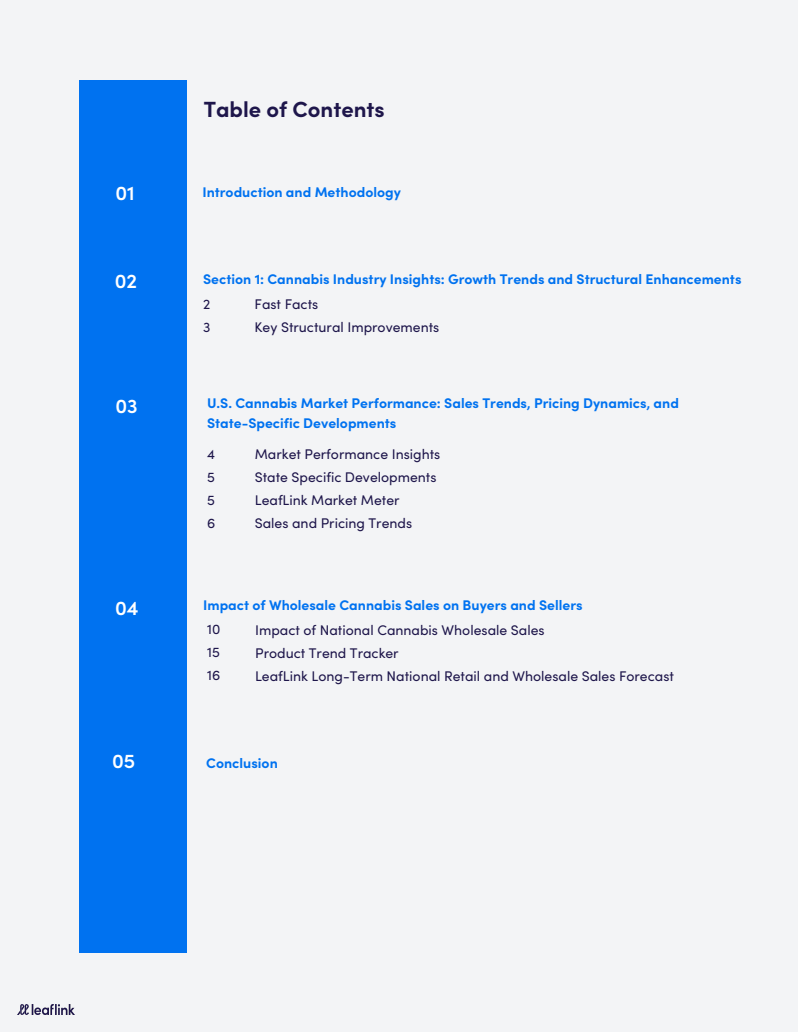
<style>
.page{position:relative;width:798px;height:1032px;background:#fff}
.page>*{position:absolute;margin:0;border:0;box-sizing:border-box;transform-origin:0 0}
.t1{font:700 22px "Sofia Pro";color:#1e164b}
.t2{font:600 20px "Sofia Pro";color:#fff}
.t3{font:14px "Sofia Pro";color:#1e164b}
.t4{font:700 14px/19.5px "Sofia Pro";color:#0072f0}
</style>
<div class="page">
<div style="left:0;top:0;width:797px;height:1031px;background:#f3f4f6"></div>
<img style="left:18px;top:1004px;width:57px;height:10px">
<div style="left:80px;top:80px;width:107px;height:872px;background:#0072f0"></div>
<p class="t1" style="left:204px;top:101px;width:182px">Table of Contents</p>
<p class="t2" style="left:115px;top:185px;width:21px">01</p>
<p class="t4" style="left:202px;top:183px;width:200px">Introduction and Methodology</p>
<p class="t2" style="left:115px;top:273px;width:24px">02</p>
<p class="t4" style="left:203px;top:271px;width:539px">Section 1: Cannabis Industry Insights: Growth Trends and Structural Enhancements</p>
<p class="t3" style="left:254px;top:298px;width:65px">Fast Facts</p>
<p class="t3" style="left:254px;top:322px;width:186px">Key Structural Improvements</p>
<p class="t3" style="left:203px;top:298px;width:9px">2</p>
<p class="t3" style="left:203px;top:322px;width:9px">3</p>
<p class="t2" style="left:115px;top:399px;width:24px">03</p>
<h2 class="t4" style="left:207px;top:395px;width:473px">U.S. Cannabis Market Performance: Sales Trends, Pricing Dynamics, and<br>State-Specific Developments</h2>
<p class="t3" style="left:207px;top:448px;width:9px">4</p>
<h2 class="t3" style="left:207px;top:471px;width:9px">5</h2>
<p class="t3" style="left:207px;top:495px;width:9px">5</p>
<p class="t3" style="left:207px;top:518px;width:10px">6</p>
<p class="t3" style="left:255px;top:448px;width:187px">Market Performance Insights</p>
<p class="t3" style="left:255px;top:472px;width:183px">State Specific Developments</p>
<p class="t3" style="left:255px;top:495px;width:146px">LeafLink Market Meter</p>
<h2 class="t3" style="left:255px;top:518px;width:159px">Sales and Pricing Trends</h2>
<p class="t2" style="left:115px;top:600px;width:25px">04</p>
<p class="t4" style="left:203px;top:596px;width:381px">Impact of Wholesale Cannabis Sales on Buyers and Sellers</p>
<p class="t3" style="left:207px;top:623px;width:15px">10</p>
<p class="t3" style="left:207px;top:647px;width:14px">15</p>
<p class="t3" style="left:207px;top:670px;width:15px">16</p>
<p class="t3" style="left:255px;top:624px;width:291px">Impact of National Cannabis Wholesale Sales</p>
<h2 class="t3" style="left:255px;top:647px;width:145px">Product Trend Tracker</h2>
<p class="t3" style="left:255px;top:671px;width:420px">LeafLink Long-Term National Retail and Wholesale Sales Forecast</p>
<p class="t2" style="left:112px;top:753px;width:25px">05</p>
<h2 class="t4" style="left:206px;top:755px;width:73px">Conclusion</h2>
</div>
